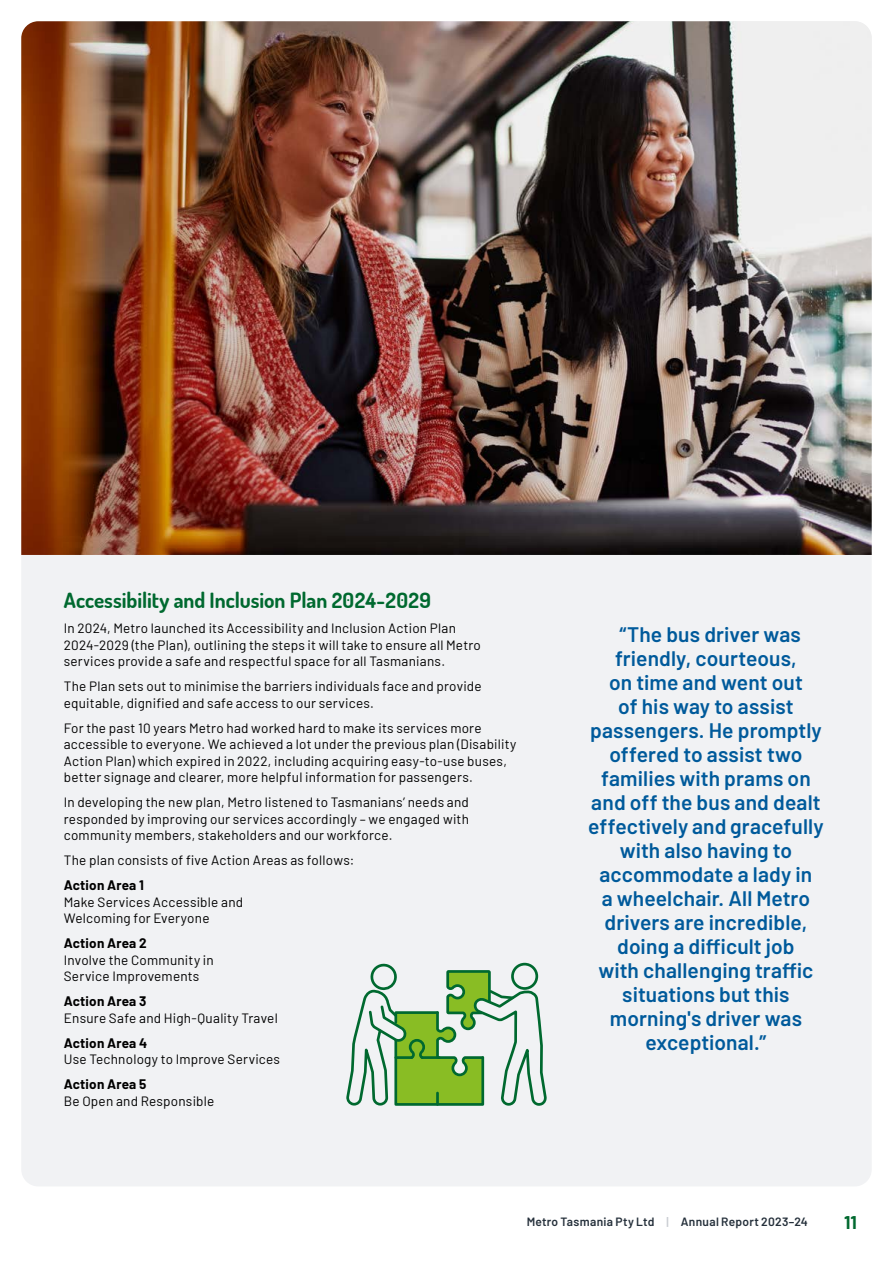
<style>
.page{position:relative;width:893px;height:1263px;background:#fff}
.page>*{position:absolute;margin:0;border:0;box-sizing:border-box;transform-origin:0 0}
.PullOut_2021{font:600 21px/24px "Barlow";letter-spacing:.005em;color:#005a9b;text-align:center}
.t1{font:700 21px "Dosis";color:#00692f}
.t2{font:700 18px "Barlow";color:#00692f}
.Body{font:13.5px/16.5px "Barlow";letter-spacing:.015em;color:#000}
.t3{font:600 12px "Barlow";letter-spacing:.025em;color:#25303b}
.s1{font-weight:700}
.s2{color:#c9ccd2}
</style>
<div class="page">
<div style="left:21px;top:21px;width:851px;height:1165px;background:#f1f2f4;border-radius:17px"></div>
<img style="left:21px;top:21px;width:851px;height:534px">
<svg style="left:346px;top:962px;width:201px;height:144px"></svg>
<h2 class="t1" style="left:64px;top:586px;width:369px">Accessibility and Inclusion Plan 2024-2029</h2>
<p class="Body" style="left:64px;top:619px;width:419px">In 2024, Metro launched its Accessibility and Inclusion Action Plan<br>2024-2029 (the Plan), outlining the steps it will take to ensure all Metro services provide a safe and respectful space for all Tasmanians.</p>
<p class="Body" style="left:64px;top:677px;width:419px">The Plan sets out to minimise the barriers individuals face and provide equitable, dignified and safe access to our services.</p>
<p class="Body" style="left:64px;top:718px;width:454px">For the past 10 years Metro had worked hard to make its services more accessible to everyone. We achieved a lot under the previous plan (Disability Action Plan) which expired in 2022, including acquiring easy-to-use buses, better signage and clearer, more helpful information for passengers.</p>
<p class="Body" style="left:64px;top:793px;width:407px;text-align:justify">In developing the new plan, Metro listened to Tasmanians’ needs and responded by improving our services accordingly – we engaged with community members, stakeholders and our workforce.</p>
<p class="Body" style="left:64px;top:851px;width:292px">The plan consists of five Action Areas as follows:</p>
<p class="Body" style="left:64px;top:876px;width:181px"><span class="s1">Action Area 1<br></span>Make Services Accessible and<br>Welcoming for Everyone</p>
<p class="Body" style="left:64px;top:934px;width:151px"><span class="s1">Action Area 2<br></span>Involve the Community in<br>Service Improvements</p>
<p class="Body" style="left:64px;top:992px;width:215px"><span class="s1">Action Area 3<br></span>Ensure Safe and High-Quality Travel</p>
<p class="Body" style="left:64px;top:1033px;width:218px"><span class="s1">Action Area 4<br></span>Use Technology to Improve Services</p>
<p class="Body" style="left:64px;top:1075px;width:152px"><span class="s1">Action Area 5<br></span>Be Open and Responsible</p>
<p class="PullOut_2021" style="left:588px;top:621px;width:237px">“The bus driver was friendly, courteous,<br>on time and went out<br>of his way to assist passengers. He promptly offered to assist two families with prams on and off the bus and dealt effectively and gracefully with also having to accommodate a lady in<br>a wheelchair. All Metro drivers are incredible, doing a difficult job<br>with challenging traffic situations but this morning's driver was exceptional.”</p>
<p class="t3" style="left:527px;top:1213px;width:283px">Metro Tasmania Pty Ltd <span class="s2">|</span> Annual Report 2023–24</p>
<h2 class="t2" style="left:844px;top:1210px;width:14px">11</h2>
</div>
